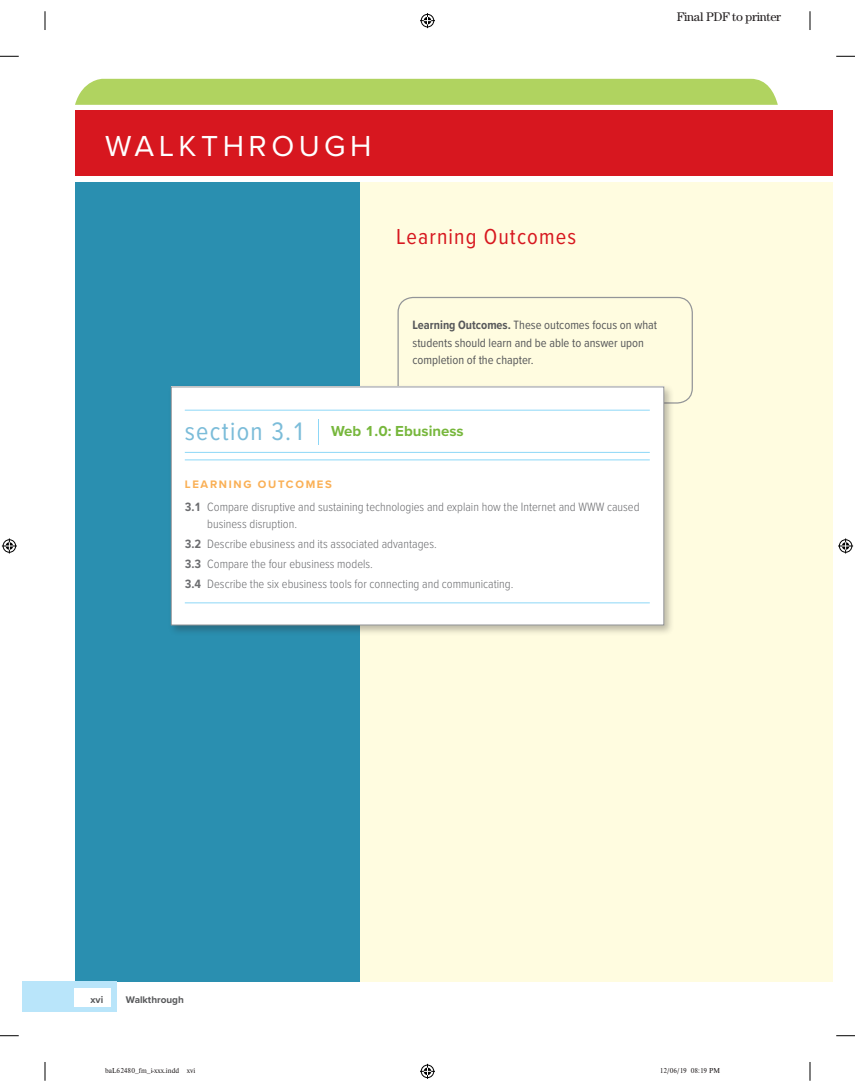
<style>
.page{position:relative;width:855px;height:1092px;background:#fff}
.page>*{position:absolute;margin:0;border:0;box-sizing:border-box;transform-origin:0 0}
.fwt_tt{font:30px "Proxima Nova";letter-spacing:.15em;color:#fff}
.fwt_ha{font:22.5px "Proxima Nova Cond";letter-spacing:.05em;color:#d7171f}
.t1{font:700 15px "Proxima Nova";color:#77b73c}
.t2{font:300 12.5px/20px "Proxima Nova Cond";color:#6c6d70}
.fwt_tx{font:12.5px/17.5px "Proxima Nova Cond";color:#57585a}
.t3{font:12.5px "SRA Serif 1.1";letter-spacing:-.025em;color:#231f20}
.t4{font:700 11.25px "Proxima Nova";letter-spacing:.15em;color:#fab056}
.t5{font:700 10px "Proxima Nova";color:#57585a}
.pg_info{font:7.5px "Nimbus Rom DOT";color:#231f20}
.pg_info-2{font:7.5px "Nimbus Rom DOT";letter-spacing:-.02em;color:#231f20}
.s1{font-weight:700}
.s2{font-family:"Proxima Nova Cond";font-weight:400;font-size:26.25px;color:#7bbcd9}
</style>
<div class="page">
<div style="left:352px;top:182px;width:480px;height:799px;background:#fffce0"></div>
<div style="left:75px;top:182px;width:284px;height:799px;background:#2a8fb0"></div>
<div style="left:75px;top:111px;width:757px;height:65px;background:#d7171f"></div>
<div style="left:75px;top:81px;width:703px;height:24px;background:#b0d360"></div>
<div style="left:22px;top:981px;width:96px;height:30px;background:#b9e5fa"></div>
<div style="left:75px;top:988px;width:36px;height:19px;background:#fff"></div>
<div style="left:398px;top:297px;width:295px;height:106px;border:1px solid #939598;border-radius:15px"></div>
<div style="left:168px;top:383px;width:507px;height:252px;background:#231f20;opacity:.3"></div>
<div style="left:171px;top:387px;width:493px;height:238px;background:#fff"></div>
<hr style="left:185px;top:409px;width:465px;height:1px;background:#8dd7f7">
<hr style="left:185px;top:452px;width:465px;height:1px;background:#8dd7f7">
<hr style="left:185px;top:459px;width:465px;height:1px;background:#8dd7f7">
<hr style="left:185px;top:602px;width:465px;height:1px;background:#8dd7f7">
<svg style="left:318px;top:419px;width:1px;height:25px"></svg>
<div style="left:171px;top:386px;width:493px;height:239px;border:1px solid #939598"></div>
<svg style="left:0;top:55px;width:19px;height:2px"></svg>
<svg style="left:0;top:1035px;width:19px;height:1px"></svg>
<svg style="left:44px;top:11px;width:2px;height:19px"></svg>
<svg style="left:44px;top:1062px;width:2px;height:18px"></svg>
<svg style="left:809px;top:11px;width:2px;height:19px"></svg>
<svg style="left:809px;top:1062px;width:2px;height:18px"></svg>
<svg style="left:420px;top:13px;width:15px;height:15px"></svg>
<svg style="left:420px;top:1063px;width:15px;height:15px"></svg>
<svg style="left:2px;top:538px;width:15px;height:15px"></svg>
<svg style="left:810px;top:55px;width:45px;height:981px"></svg>
<p class="t3" style="left:677px;top:9px;width:106px">Final PDF to printer</p>
<p class="fwt_tt" style="left:105px;top:124px;width:268px">WALKTHROUGH</p>
<p class="fwt_ha" style="left:396px;top:219px;width:181px">Learning Outcomes</p>
<p class="fwt_tx" style="left:412px;top:316px;width:246px"><span class="s1">Learning Outcomes.</span> These outcomes focus on what students should learn and be able to answer upon completion of the chapter.</p>
<p class="t1" style="left:185px;top:419px;width:280px"><span class="s2">section 3.1</span> Web 1.0: Ebusiness</p>
<p class="t4" style="left:185px;top:476px;width:149px">LEARNING OUTCOMES</p>
<p class="t2" style="left:207px;top:497px;width:434px;line-height:17.5px;text-indent:-22px"><span class="s1">3.1</span> Compare disruptive and sustaining technologies and explain how the Internet and WWW caused business disruption.</p>
<p class="t2" style="left:185px;top:533px;width:330px"><span class="s1">3.2</span> Describe ebusiness and its associated advantages.<br><span class="s1">3.3</span> Compare the four ebusiness models.<br><span class="s1">3.4</span> Describe the six ebusiness tools for connecting and communicating.</p>
<p class="t5" style="left:91px;top:991px;width:14px">xvi</p>
<p class="t5" style="left:126px;top:991px;width:60px">Walkthrough</p>
<p class="pg_info" style="left:105px;top:1066px;width:92px">baL62480_fm_i-xxx.indd xvi</p>
<p class="pg_info-2" style="left:660px;top:1066px;width:62px">12/06/19 08:19 PM</p>
</div>
